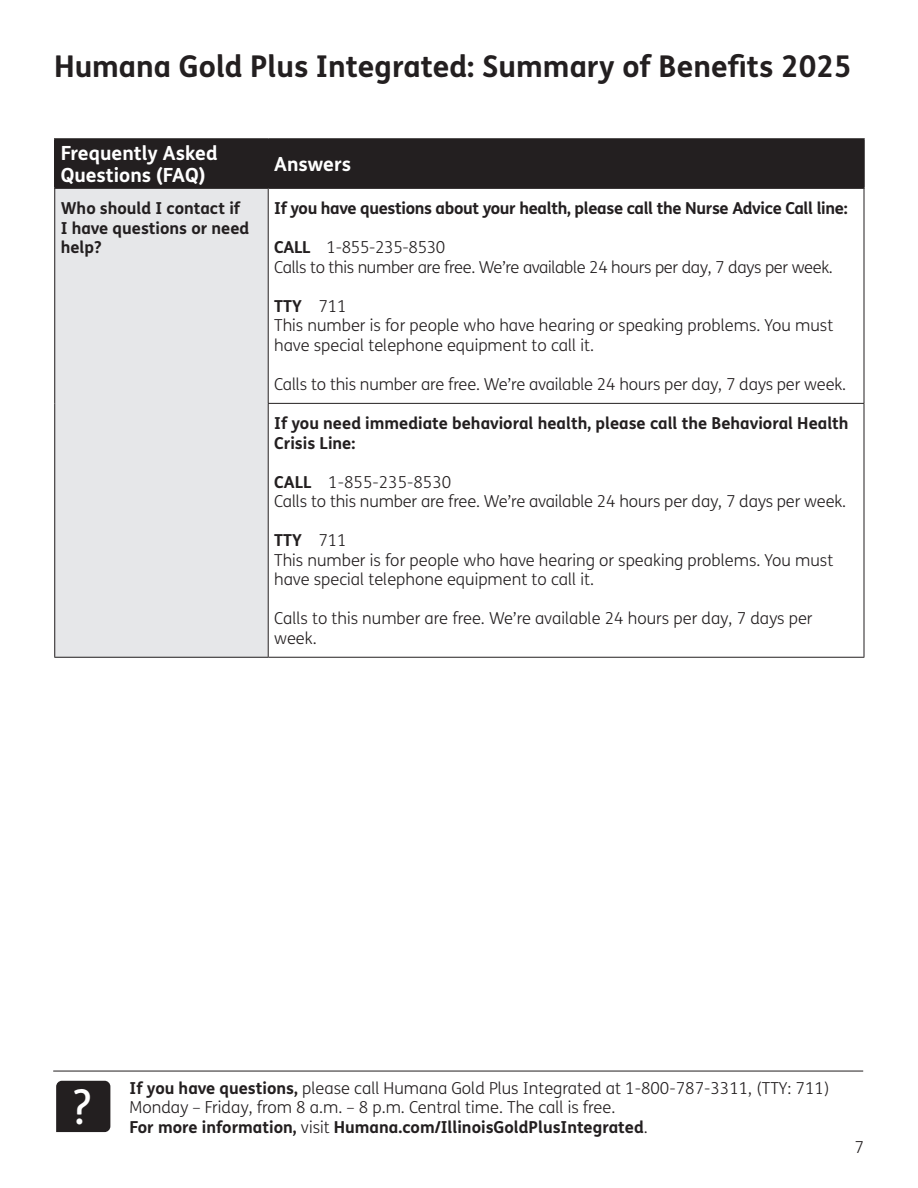
<style>
.page{position:relative;width:918px;height:1188px;background:#fff}
.page>*{position:absolute;margin:0;border:0;box-sizing:border-box;transform-origin:0 0}
.t1{font:48px "FS Humana Condensed";color:#fff}
.t2{font:700 30px "FS Humana";color:#231f20}
.Table_Header{font:700 19.5px/22.5px "FS Humana";color:#fff}
.BC1{font:300 16.5px/19.5px "FS Humana";color:#231f20}
.BC1-2{font:700 16.5px/19.5px "FS Humana";color:#231f20}
.BC1-3{font:300 16.5px "FS Humana";letter-spacing:-.02em;color:#231f20}
.BC1-4{font:700 16.5px "FS Humana";letter-spacing:-.02em;color:#231f20}
.Table_Header2{font:700 16.5px/19.5px "FS Humana";color:#231f20}
.s1{font-weight:700}
.s2{font-weight:300}
</style>
<div class="page">
<div style="left:56px;top:1081px;width:54px;height:51px;background:#231f20"></div>
<hr style="left:53px;top:1071px;width:810px;height:1px;background:#231f20">
<div style="left:56px;top:140px;width:807px;height:47px;background:#231f20"></div>
<div style="left:55px;top:188px;width:213px;height:469px;background:#e6e7e9"></div>
<hr style="left:54px;top:138px;width:214px;height:2px;background:#231f20">
<hr style="left:54px;top:140px;width:2px;height:47px;background:#231f20">
<hr style="left:268px;top:138px;width:597px;height:2px;background:#231f20">
<hr style="left:267px;top:140px;width:2px;height:47px;background:#231f20">
<hr style="left:863px;top:140px;width:2px;height:47px;background:#231f20">
<hr style="left:54px;top:187px;width:214px;height:2px;background:#231f20">
<hr style="left:268px;top:187px;width:597px;height:2px;background:#231f20">
<hr style="left:54px;top:189px;width:1px;height:214px;background:#231f20">
<hr style="left:54px;top:403px;width:1px;height:254px;background:#231f20">
<hr style="left:54px;top:657px;width:214px;height:1px;background:#231f20">
<hr style="left:268px;top:189px;width:1px;height:214px;background:#231f20">
<hr style="left:864px;top:189px;width:1px;height:214px;background:#231f20">
<hr style="left:268px;top:403px;width:596px;height:1px;background:#231f20">
<hr style="left:268px;top:404px;width:1px;height:253px;background:#231f20">
<hr style="left:864px;top:404px;width:1px;height:253px;background:#231f20">
<hr style="left:268px;top:657px;width:596px;height:1px;background:#231f20">
<h2 class="t2" style="left:54px;top:43px;width:799px">Humana Gold Plus Integrated: Summary of Benefits 2025</h2>
<p class="Table_Header" style="left:61px;top:140px;width:158px">Frequently Asked<br>Questions (FAQ)</p>
<p class="Table_Header" style="left:274px;top:152px;width:78px">Answers</p>
<p class="Table_Header2" style="left:61px;top:198px;width:190px">Who should I contact if<br>I have questions or need help?</p>
<p class="BC1-4" style="left:274px;top:196px;width:575px">If you have questions about your health, please call the Nurse Advice Call line:</p>
<p class="BC1-3" style="left:274px;top:236px;width:173px"><span class="s1">CALL</span> 1-855-235-8530</p>
<p class="BC1-3" style="left:274px;top:256px;width:560px">Calls to this number are free. We’re available 24 hours per day, 7 days per week.</p>
<p class="BC1-2" style="left:274px;top:295px;width:74px">TTY <span class="s2">711</span></p>
<p class="BC1" style="left:274px;top:315px;width:561px">This number is for people who have hearing or speaking problems. You must have special telephone equipment to call it.</p>
<p class="BC1" style="left:274px;top:374px;width:573px">Calls to this number are free. We’re available 24 hours per day, 7 days per week.</p>
<p class="BC1-2" style="left:274px;top:413px;width:576px">If you need immediate behavioral health, please call the Behavioral Health<br>Crisis Line:</p>
<p class="BC1" style="left:274px;top:472px;width:179px"><span class="s1">CALL</span> 1-855-235-8530</p>
<p class="BC1" style="left:274px;top:491px;width:573px">Calls to this number are free. We’re available 24 hours per day, 7 days per week.</p>
<p class="BC1-2" style="left:274px;top:530px;width:74px">TTY <span class="s2">711</span></p>
<p class="BC1" style="left:274px;top:550px;width:561px">This number is for people who have hearing or speaking problems. You must have special telephone equipment to call it.</p>
<p class="BC1" style="left:274px;top:608px;width:540px">Calls to this number are free. We’re available 24 hours per day, 7 days per week.</p>
<h1 class="t1" style="left:73px;top:1074px;width:19px">?</h1>
<p class="BC1" style="left:130px;top:1078px;width:701px"><span class="s1">If you have questions,</span> please call Humana Gold Plus Integrated at 1-800-787-3311, (TTY: 711)<br>Monday – Friday, from 8 a.m. – 8 p.m. Central time. The call is free.</p>
<p class="BC1-2" style="left:130px;top:1116px;width:520px">For more information, <span class="s2">visit</span> Humana.com/IllinoisGoldPlusIntegrated<span class="s2">.</span></p>
<p class="BC1" style="left:855px;top:1137px;width:11px">7</p>
</div>
